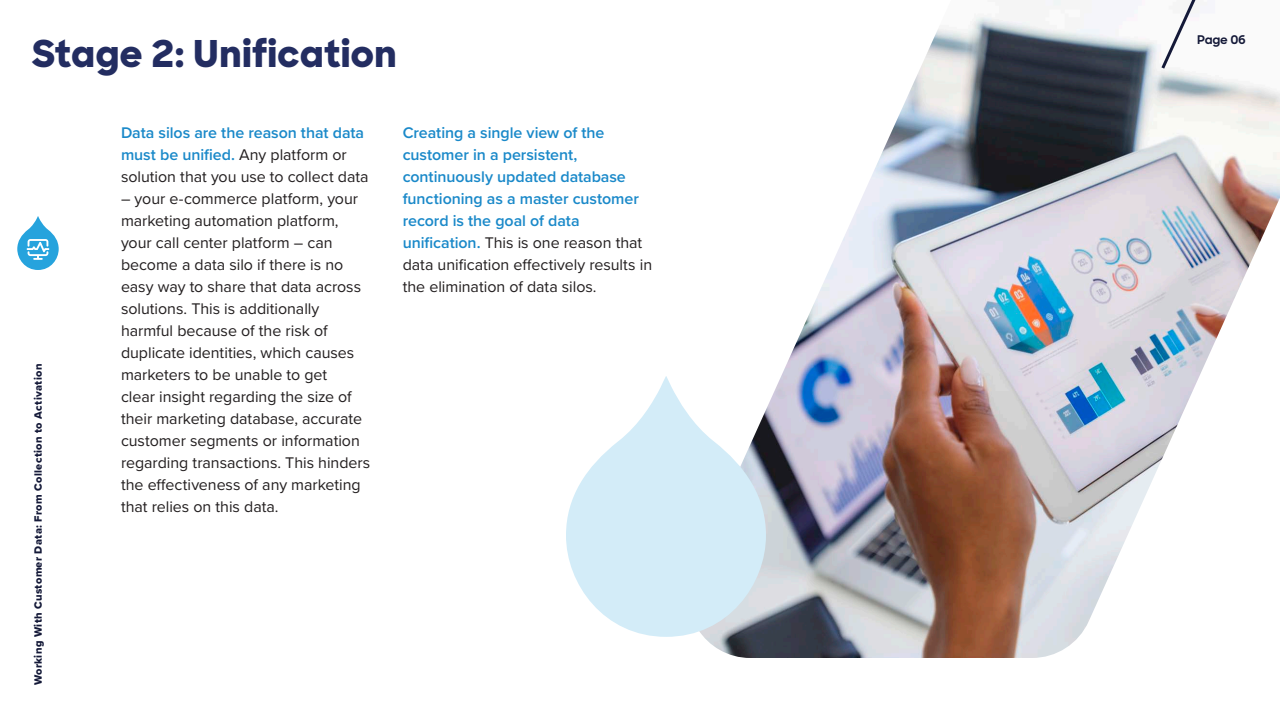
<style>
.page{position:relative;width:1280px;height:720px;background:#fff}
.page>*{position:absolute;margin:0;border:0;box-sizing:border-box;transform-origin:0 0}
.t1{font:800 37px "Sharp Sans";color:#232d61}
.t2{font:16px/22px "Proxima Nova";letter-spacing:-.005em;color:#231f20}
.t3{font:600 16px/22px "Proxima Nova";letter-spacing:-.005em;color:#1a89c9}
.t4{font:700 12px "Sharp Sans";letter-spacing:-.02em;color:#141938}
.t5{font:11px "Proxima Nova Extrabld";letter-spacing:.03em;color:#141938}
.s1{font-weight:600;color:#1a89c9}
.s2{font-weight:400;color:#231f20}
</style>
<div class="page">
<img style="left:704px;top:0;width:576px;height:658px">
<svg style="left:566px;top:376px;width:200px;height:261px;fill:#d3ecf8"></svg>
<svg style="left:17px;top:216px;width:42px;height:54px"></svg>
<svg style="left:1159px;top:0;width:41px;height:72px"></svg>
<p class="t1" style="left:32px;top:26px;width:366px">Stage 2: Unification</p>
<p class="t5" style="left:30px;top:685px;width:323px;rotate:-90deg">Working With Customer Data: From Collection to Activation</p>
<p class="t2" style="left:121px;top:121px;width:249px"><span class="s1">Data silos are the reason that data must be unified.</span> Any platform or solution that you use to collect data</p>
<p class="t2" style="left:121px;top:187px;width:251px">– your e-commerce platform, your marketing automation platform, your call center platform – can become a data silo if there is no easy way to share that data across solutions. This is additionally harmful because of the risk of duplicate identities, which causes marketers to be unable to get<br>clear insight regarding the size of their marketing database, accurate customer segments or information regarding transactions. This hinders the effectiveness of any marketing that relies on this data.</p>
<p class="t3" style="left:403px;top:121px;width:251px">Creating a single view of the customer in a persistent, continuously updated database functioning as a master customer record is the goal of data unification. <span class="s2">This is one reason that data unification effectively results in the elimination of data silos.</span></p>
<p class="t4" style="left:1197px;top:31px;width:50px">Page 06</p>
</div>
